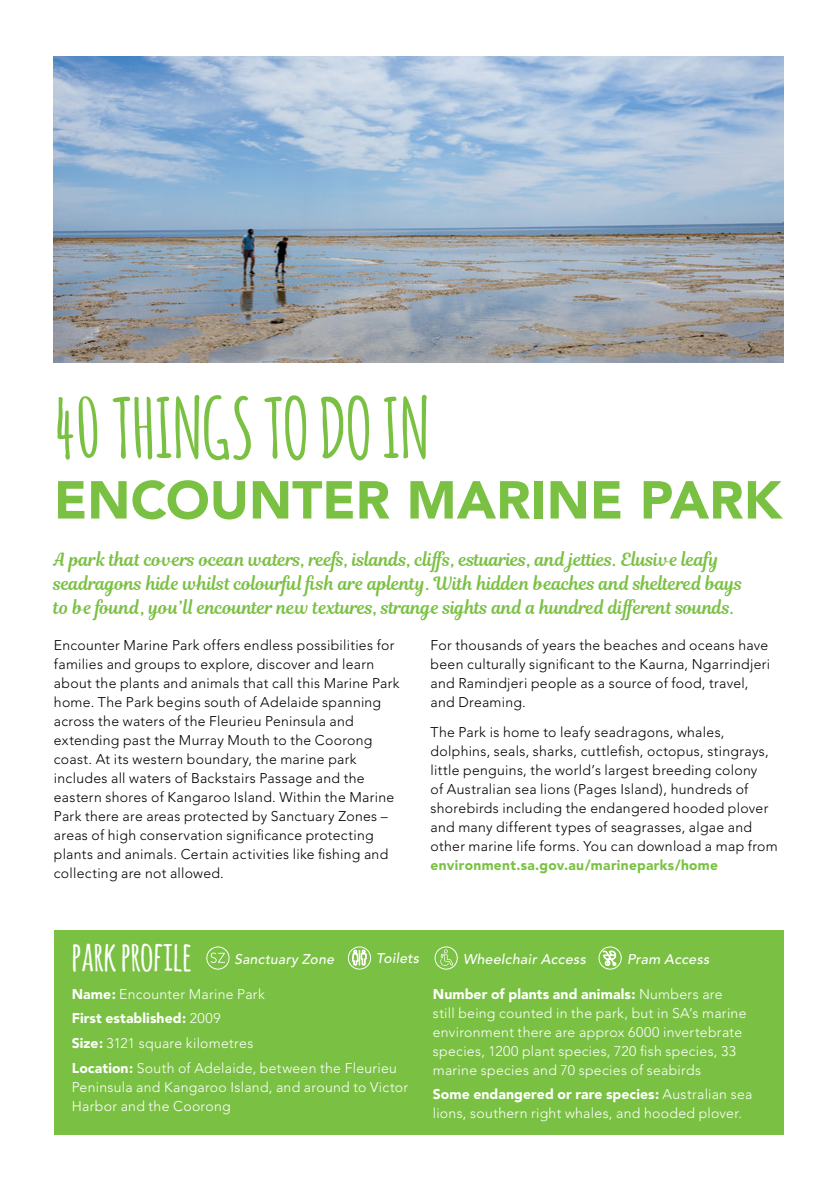
<style>
.page{position:relative;width:840px;height:1191px;background:#fff}
.page>*{position:absolute;margin:0;border:0;box-sizing:border-box;transform-origin:0 0}
.t1{font:700 81.2px "Amatic";letter-spacing:.005em;color:#7ac143}
.t2{font:900 52.8px "Avenir";color:#7ac143}
.t3{font:700 40.8px "Amatic";color:#fff}
.t4{font:18px/24px "Magnolia Script";color:#7ac143}
.t5{font:300 14px/19px "Avenir";letter-spacing:.02em;color:#000}
.t6{font:300 14px/19px "Avenir";letter-spacing:.02em;color:#fff}
.t7{font:italic 500 14px "Avenir";letter-spacing:.025em;color:#fff}
.t8{font:900 14px "Avenir";letter-spacing:.025em;color:#7ac143}
.s1{font-weight:900}
</style>
<div class="page">
<div style="left:54px;top:930px;width:728px;height:204px;background:#7ac143"></div>
<img style="left:54px;top:57px;width:728px;height:306px">
<div style="left:206px;top:946px;width:23px;height:23px;border:1px solid #fff;border-radius:50%"></div>
<div style="left:348px;top:946px;width:22px;height:23px;border:1px solid #fff;border-radius:50%"></div>
<svg style="left:352px;top:950px;width:14px;height:15px"></svg>
<div style="left:434px;top:946px;width:23px;height:23px;border:1px solid #fff;border-radius:50%"></div>
<svg style="left:440px;top:949px;width:13px;height:17px"></svg>
<div style="left:598px;top:946px;width:23px;height:23px;border:1px solid #fff;border-radius:50%"></div>
<svg style="left:602px;top:951px;width:13px;height:14px"></svg>
<svg style="left:210px;top:952px;width:15px;height:11px"></svg>
<h1 class="t1" style="left:54px;top:370px;width:377px">40 THINGS TO DO IN</h1>
<h2 class="t2" style="left:54px;top:468px;width:729px">ENCOUNTER MARINE PARK</h2>
<p class="t4" style="left:54px;top:547px;width:690px">A park that covers ocean waters, reefs, islands, cliffs, estuaries, and jetties. Elusive leafy seadragons hide whilst colourful fish are aplenty. With hidden beaches and sheltered bays to be found, you’ll encounter new textures, strange sights and a hundred different sounds.</p>
<p class="t5" style="left:54px;top:635px;width:347px">Encounter Marine Park offers endless possibilities for families and groups to explore, discover and learn about the plants and animals that call this Marine Park home. The Park begins south of Adelaide spanning across the waters of the Fleurieu Peninsula and extending past the Murray Mouth to the Coorong coast. At its western boundary, the marine park includes all waters of Backstairs Passage and the eastern shores of Kangaroo Island. Within the Marine Park there are areas protected by Sanctuary Zones – areas of high conservation significance protecting plants and animals. Certain activities like fishing and collecting are not allowed.</p>
<p class="t5" style="left:430px;top:635px;width:341px">For thousands of years the beaches and oceans have been culturally significant to the Kaurna, Ngarrindjeri and Ramindjeri people as a source of food, travel, and Dreaming.</p>
<p class="t5" style="left:430px;top:722px;width:348px">The Park is home to leafy seadragons, whales, dolphins, seals, sharks, cuttlefish, octopus, stingrays, little penguins, the world’s largest breeding colony<br>of Australian sea lions (Pages Island), hundreds of shorebirds including the endangered hooded plover and many different types of seagrasses, algae and other marine life forms. You can download a map from</p>
<p class="t8" style="left:430px;top:856px;width:289px">environment.sa.gov.au/marineparks/home</p>
<h3 class="t3" style="left:72px;top:927px;width:121px">park profile</h3>
<p class="t6" style="left:72px;top:981px;width:326px;line-height:24.6px"><span class="s1">Name:</span> Encounter Marine Park<br><span class="s1">First established:</span> 2009<br><span class="s1">Size:</span> 3121 square kilometres<br><span class="s1">Location:</span> South of Adelaide, between the Fleurieu</p>
<p class="t6" style="left:72px;top:1077px;width:337px">Peninsula and Kangaroo Island, and around to Victor<br>Harbor and the Coorong</p>
<p class="t7" style="left:234px;top:950px;width:101px">Sanctuary Zone</p>
<p class="t7" style="left:376px;top:950px;width:45px">Toilets</p>
<p class="t7" style="left:463px;top:950px;width:124px">Wheelchair Access</p>
<p class="t7" style="left:627px;top:950px;width:84px">Pram Access</p>
<p class="t6" style="left:432px;top:984px;width:315px"><span class="s1">Number of plants and animals:</span> Numbers are still being counted in the park, but in SA’s marine environment there are approx 6000 invertebrate species, 1200 plant species, 720 fish species, 33 marine species and 70 species of seabirds</p>
<p class="t6" style="left:432px;top:1085px;width:321px"><span class="s1">Some endangered or rare species:</span> Australian sea lions, southern right whales, and hooded plover.</p>
</div>
